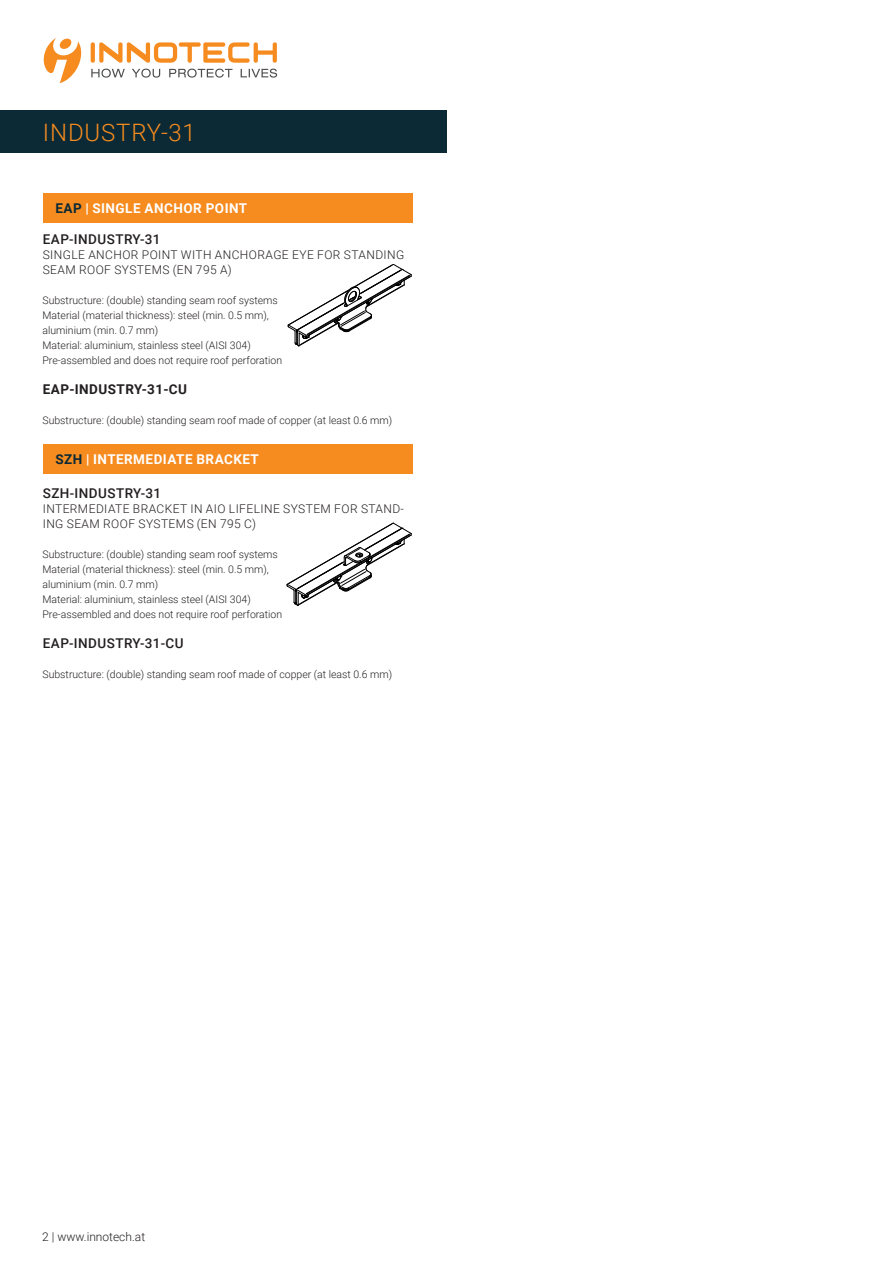
<style>
.page{position:relative;width:893px;height:1263px;background:#fff}
.page>*{position:absolute;margin:0;border:0;box-sizing:border-box;transform-origin:0 0}
.t1{font:300 24px "Roboto";letter-spacing:.035em;color:#f68b1f}
.t2{font:500 13.5px "Roboto";letter-spacing:.035em;color:#231f20}
.t3{font:700 13.5px "Roboto";letter-spacing:.035em;color:#fff}
.t4{font:700 13.5px "Roboto";letter-spacing:.035em;color:#231f20}
.t5{font:300 12px/15px "Roboto";letter-spacing:.035em;color:#231f20}
.t6{font:300 12px "Roboto";color:#231f20}
.t7{font:300 10.5px/15px "Roboto";color:#231f20}
.s1{color:#0b2a35}
</style>
<div class="page">
<div style="left:0;top:111px;width:446px;height:42px;background:#0b2a35"></div>
<div style="left:43px;top:193px;width:369px;height:30px;background:#f68b1f"></div>
<div style="left:43px;top:444px;width:369px;height:30px;background:#f68b1f"></div>
<svg style="left:288px;top:264px;width:124px;height:83px"></svg>
<svg style="left:287px;top:523px;width:125px;height:83px"></svg>
<svg style="left:91px;top:69px;width:186px;height:9px"></svg>
<svg style="left:91px;top:42px;width:186px;height:21px"></svg>
<svg style="left:43px;top:38px;width:39px;height:45px"></svg>
<h1 class="t1" style="left:43px;top:115px;width:154px">INDUSTRY-31</h1>
<p class="t3" style="left:56px;top:199px;width:193px"><span class="s1">EAP</span> | SINGLE ANCHOR POINT</p>
<p class="t2" style="left:43px;top:230px;width:119px">EAP-INDUSTRY-31</p>
<p class="t5" style="left:43px;top:247px;width:363px">SINGLE ANCHOR POINT WITH ANCHORAGE EYE FOR STANDING<br>SEAM ROOF SYSTEMS (EN 795 A)</p>
<p class="t7" style="left:43px;top:293px;width:241px">Substructure: (double) standing seam roof systems Material (material thickness): steel (min. 0.5 mm), aluminium (min. 0.7 mm)<br>Material: aluminium, stainless steel (AISI 304)<br>Pre-assembled and does not require roof perforation</p>
<p class="t4" style="left:43px;top:380px;width:146px">EAP-INDUSTRY-31-CU</p>
<p class="t7" style="left:43px;top:413px;width:351px">Substructure: (double) standing seam roof made of copper (at least 0.6 mm)</p>
<p class="t3" style="left:56px;top:450px;width:205px"><span class="s1">SZH</span> | INTERMEDIATE BRACKET</p>
<p class="t2" style="left:43px;top:483px;width:120px">SZH-INDUSTRY-31</p>
<p class="t5" style="left:43px;top:500px;width:363px">INTERMEDIATE BRACKET IN AIO LIFELINE SYSTEM FOR STAND-<br>ING SEAM ROOF SYSTEMS (EN 795 C)</p>
<p class="t7" style="left:43px;top:546px;width:241px">Substructure: (double) standing seam roof systems Material (material thickness): steel (min. 0.5 mm), aluminium (min. 0.7 mm)<br>Material: aluminium, stainless steel (AISI 304)<br>Pre-assembled and does not require roof perforation</p>
<p class="t2" style="left:43px;top:633px;width:142px">EAP-INDUSTRY-31-CU</p>
<p class="t7" style="left:43px;top:666px;width:351px">Substructure: (double) standing seam roof made of copper (at least 0.6 mm)</p>
<p class="t6" style="left:42px;top:1228px;width:104px">2 | www.innotech.at</p>
</div>
